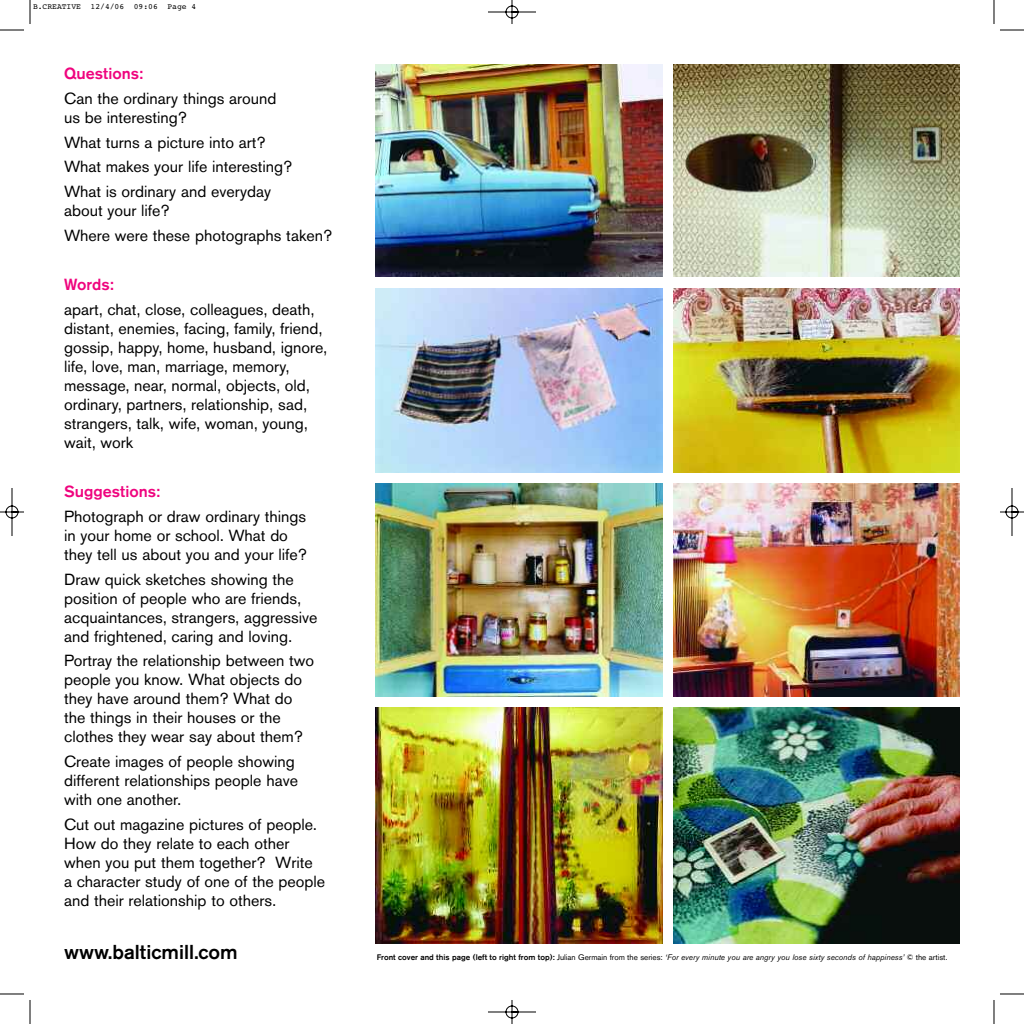
<style>
.page{position:relative;width:1024px;height:1024px;background:#fff}
.page>*{position:absolute;margin:0;border:0;box-sizing:border-box;transform-origin:0 0}
.t1{font:500 20px "Akzidenz Grotesk BQ";color:#000}
.t2{font:16px/19px "Akzidenz Grotesk BQ";color:#000}
.t3{font:500 16px "Akzidenz Grotesk BQ";color:#ef047e}
.t4{font:italic 8px "Akzidenz Grotesk BQ";color:#000}
.t5{font:8px "Courier";color:#000}
.s1{font-weight:500;font-style:normal}
.s2{font-style:normal}
</style>
<div class="page">
<img style="left:0;top:0;width:1024px;height:1024px">
<p class="t5" style="left:33px;top:2px;width:165px">B.CREATIVE 12/4/06 09:06 Page 4</p>
<p class="t3" style="left:64px;top:65px;width:80px">Questions:</p>
<p class="t2" style="left:64px;top:89px;width:214px">Can the ordinary things around us be interesting?</p>
<p class="t2" style="left:64px;top:130px;width:230px;line-height:24.7px">What turns a picture into art?<br>What makes your life interesting?<br>What is ordinary and everyday</p>
<p class="t2" style="left:64px;top:198px;width:269px;line-height:24.7px">about your life?<br>Where were these photographs taken?</p>
<p class="t3" style="left:64px;top:276px;width:51px">Words:</p>
<p class="t2" style="left:64px;top:300px;width:265px">apart, chat, close, colleagues, death, distant, enemies, facing, family, friend, gossip, happy, home, husband, ignore, life, love, man, marriage, memory, message, near, normal, objects, old, ordinary, partners, relationship, sad, strangers, talk, wife, woman, young, wait, work</p>
<p class="t3" style="left:64px;top:483px;width:97px">Suggestions:</p>
<p class="t2" style="left:64px;top:507px;width:244px">Photograph or draw ordinary things in your home or school. What do they tell us about you and your life?</p>
<p class="t2" style="left:64px;top:570px;width:255px">Draw quick sketches showing the position of people who are friends, acquaintances, strangers, aggressive and frightened, caring and loving.</p>
<p class="t2" style="left:64px;top:651px;width:252px">Portray the relationship between two people you know. What objects do they have around them? What do the things in their houses or the clothes they wear say about them?</p>
<p class="t2" style="left:64px;top:752px;width:235px">Create images of people showing different relationships people have with one another.</p>
<p class="t2" style="left:64px;top:815px;width:263px">Cut out magazine pictures of people.<br>How do they relate to each other when you put them together? Write<br>a character study of one of the people and their relationship to others.</p>
<p class="t1" style="left:64px;top:941px;width:175px">www.balticmill.com</p>
<p class="t4" style="left:377px;top:953px;width:572px"><span class="s1">Front cover and this page (left to right from top):</span> <span class="s2">Julian Germain from the series:</span> ‘For every minute you are angry you lose sixty seconds of happiness’ <span class="s2">© the artist.</span></p>
</div>
